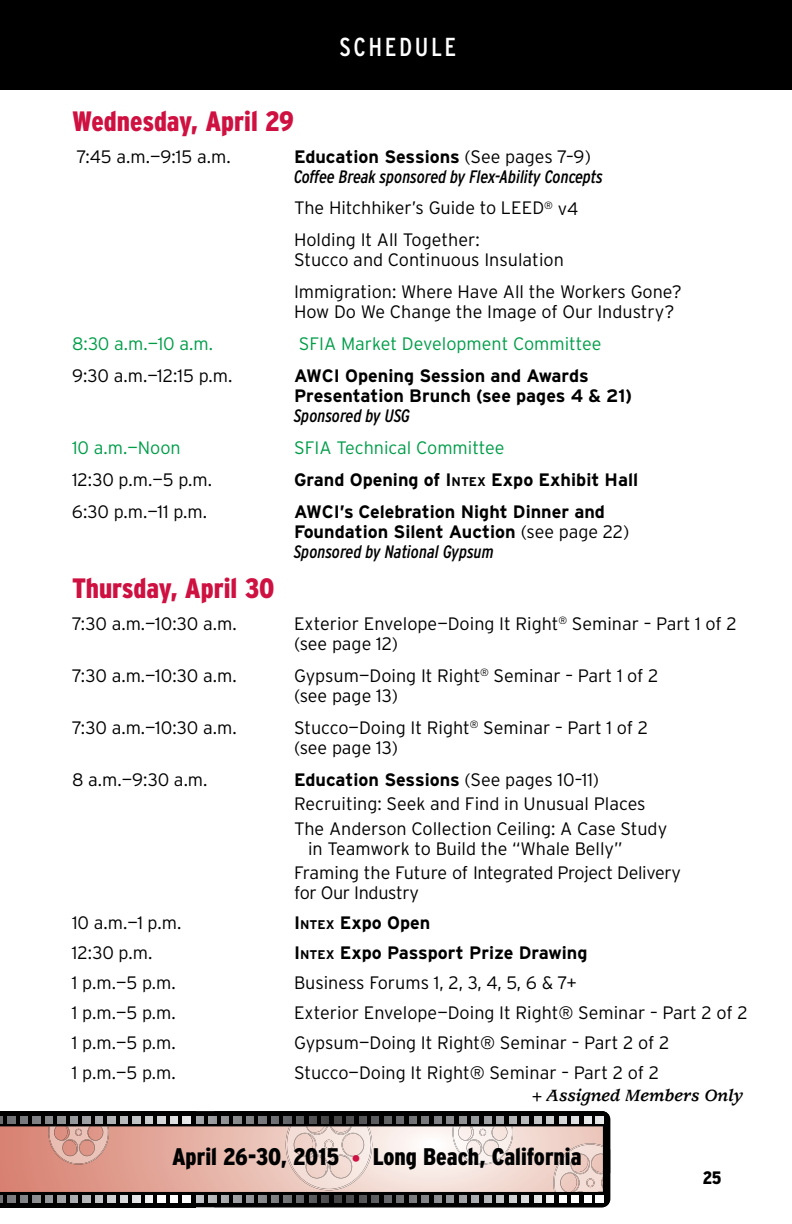
<style>
.page{position:relative;width:792px;height:1224px;background:#fff}
.page>*{position:absolute;margin:0;border:0;box-sizing:border-box;transform-origin:0 0}
.t1{font:900 condensed 28px "Interstate";color:#ce1141}
.t2{font:condensed 26px "Interstate";letter-spacing:.1em;color:#fff}
.t3{font:900 condensed 24px "Interstate";color:#000}
.t4{font:300 18px/20px "Interstate";color:#000}
.t5{font:700 18px/20px "Interstate";color:#000}
.t6{font:300 18px/24.4px "Interstate";letter-spacing:-.02em;color:#000}
.t7{font:italic condensed 18px/20px "Interstate";color:#000}
.t8{font:300 18px "Interstate";color:#009d49}
.t9{font:italic 700 18px "Usherwood";color:#000}
.t10{font:900 condensed 18px "Interstate";color:#000}
.s1{font-weight:700;font-style:normal;font-stretch:normal}
.s2{font-weight:300;font-style:normal;font-stretch:normal}
.s3{font-style:inherit}
.s4{font-size:12.6px}
.s5{font-weight:300}
.s6{font-weight:400;font-style:italic;font-stretch:condensed}
.s7{font-weight:700}
.s8{font-size:18px;color:#ce1141}
</style>
<div class="page">
<div style="left:0;top:1111px;width:196px;height:96px;background:#000"></div>
<svg style="left:0;top:1126px;width:196px;height:66px;background:#dd9789"></svg>
<img style="left:48px;top:1164px;width:61px;height:1px">
<svg style="left:0;top:1116px;width:190px;height:48px;background:#bf8d83"></svg>
<svg style="left:0;top:1195px;width:190px;height:7px"></svg>
<svg style="left:196px;top:1111px;width:415px;height:96px;background:#b09f9a"></svg>
<div style="left:0;top:0;width:792px;height:90px;background:#000"></div>
<h2 class="t2" style="left:339px;top:33px;width:118px">SCHEDULE</h2>
<h1 class="t1" style="left:72px;top:105px;width:223px">Wednesday, April 29</h1>
<p class="t4" style="left:77px;top:146px;width:153px">7:45 a.m.—9:15 a.m.</p>
<p class="t7" style="left:294px;top:146px;width:311px"><span class="s1">Education Sessions</span> <span class="s2">(See pages 7–9)<br></span>Coffee Break sponsored by Flex-Ability Concepts</p>
<p class="t4" style="left:294px;top:192px;width:286px;line-height:32px">The Hitchhiker’s Guide to LEED<sup>®</sup> v4<br>Holding It All Together:</p>
<p class="t4" style="left:294px;top:244px;width:389px;line-height:32px">Stucco and Continuous Insulation<br>Immigration: Where Have All the Workers Gone?</p>
<p class="t4" style="left:294px;top:302px;width:382px">How Do We Change the Image of Our Industry?</p>
<p class="t8" style="left:72px;top:334px;width:140px">8:30 a.m.—10 a.m.</p>
<p class="t8" style="left:299px;top:334px;width:304px">SFIA Market Development Committee</p>
<p class="t4" style="left:72px;top:366px;width:159px">9:30 a.m.—12:15 p.m.</p>
<p class="t5" style="left:294px;top:366px;width:339px">AWCI Opening Session and Awards<br>Presentation Brunch (see pages 4 &amp; 21)</p>
<p class="t7" style="left:294px;top:406px;width:118px">Sponsored by USG</p>
<p class="t8" style="left:72px;top:438px;width:110px">10 a.m.—Noon</p>
<p class="t8" style="left:294px;top:438px;width:212px">SFIA Technical Committee</p>
<p class="t4" style="left:72px;top:470px;width:139px">12:30 p.m.—5 p.m.</p>
<p class="t5" style="left:294px;top:470px;width:346px">Grand Opening of <span class="s3">I</span><span class="s4">NTEX</span> Expo Exhibit Hall</p>
<p class="t4" style="left:72px;top:502px;width:134px">6:30 p.m.—11 p.m.</p>
<p class="t5" style="left:294px;top:502px;width:337px">AWCI’s Celebration Night Dinner and<br>Foundation Silent Auction <span class="s5">(see page 22)<br></span><span class="s6">Sponsored by National Gypsum</span></p>
<h1 class="t1" style="left:72px;top:573px;width:204px">Thursday, April 30</h1>
<p class="t4" style="left:72px;top:614px;width:164px">7:30 a.m.—10:30 a.m.</p>
<p class="t4" style="left:294px;top:614px;width:444px">Exterior Envelope—Doing It Right<sup>®</sup> Seminar – Part 1 of 2 (see page 12)</p>
<p class="t4" style="left:72px;top:666px;width:164px">7:30 a.m.—10:30 a.m.</p>
<p class="t4" style="left:294px;top:666px;width:366px">Gypsum—Doing It Right<sup>®</sup> Seminar – Part 1 of 2 (see page 13)</p>
<p class="t4" style="left:72px;top:717px;width:164px">7:30 a.m.—10:30 a.m.</p>
<p class="t4" style="left:294px;top:717px;width:356px">Stucco—Doing It Right<sup>®</sup> Seminar – Part 1 of 2 (see page 13)</p>
<p class="t4" style="left:72px;top:769px;width:134px">8 a.m.—9:30 a.m.</p>
<p class="t4" style="left:294px;top:767px;width:375px;line-height:24.4px"><span class="s7">Education Sessions</span> (See pages 10–11)<br>Recruiting: Seek and Find in Unusual Places<br>The Anderson Collection Ceiling: A Case Study</p>
<p class="t6" style="left:294px;top:836px;width:388px;text-indent:14px">in Teamwork to Build the “Whale Belly”<br>Framing the Future of Integrated Project Delivery</p>
<p class="t6" style="left:294px;top:880px;width:126px">for Our Industry</p>
<p class="t4" style="left:72px;top:912px;width:108px">10 a.m.—1 p.m.</p>
<p class="t5" style="left:294px;top:913px;width:138px"><span class="s3">I</span><span class="s4">NTEX</span> Expo Open</p>
<p class="t4" style="left:72px;top:943px;width:80px">12:30 p.m.</p>
<p class="t5" style="left:294px;top:943px;width:295px"><span class="s3">I</span><span class="s4">NTEX</span> Expo Passport Prize Drawing</p>
<p class="t4" style="left:72px;top:973px;width:103px">1 p.m.—5 p.m.</p>
<p class="t4" style="left:294px;top:973px;width:284px">Business Forums 1, 2, 3, 4, 5, 6 &amp; 7+</p>
<p class="t4" style="left:72px;top:1003px;width:103px">1 p.m.—5 p.m.</p>
<p class="t4" style="left:294px;top:1003px;width:455px">Exterior Envelope—Doing It Right® Seminar – Part 2 of 2</p>
<p class="t4" style="left:72px;top:1033px;width:103px">1 p.m.—5 p.m.</p>
<p class="t4" style="left:294px;top:1033px;width:377px">Gypsum—Doing It Right® Seminar – Part 2 of 2</p>
<p class="t4" style="left:72px;top:1063px;width:103px">1 p.m.—5 p.m.</p>
<p class="t4" style="left:294px;top:1063px;width:366px">Stucco—Doing It Right® Seminar – Part 2 of 2</p>
<p class="t9" style="left:528px;top:1085px;width:217px">+Assigned Members Only</p>
<h3 class="t3" style="left:172px;top:1144px;width:411px">April 26-30, 2015 <span class="s8">•</span> Long Beach, California</h3>
<p class="t10" style="left:703px;top:1167px;width:20px">25</p>
</div>
